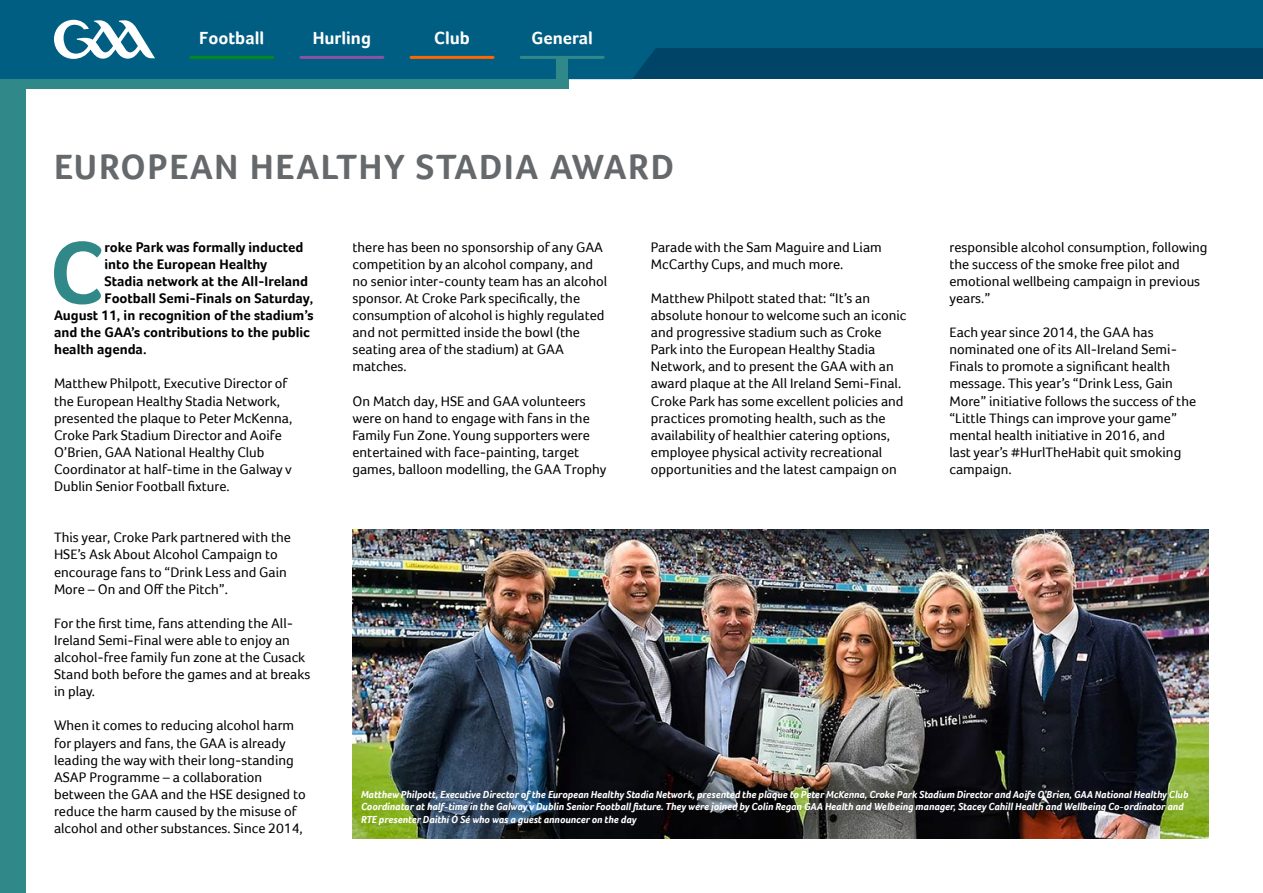
<style>
.page{position:relative;width:1263px;height:893px;background:#fff}
.page>*{position:absolute;margin:0;border:0;box-sizing:border-box;transform-origin:0 0}
.t1{font:700 90.3px "Foco";color:#318889}
.t2{font:700 36px "Foco";letter-spacing:.05em;color:#65696b}
.t3{font:700 18px "Foco";color:#fff}
.t4{font:14.25px/17.1px "Foco";color:#000}
.t5{font:700 14.25px "Foco";color:#000}
.t6{font:italic 700 10.5px/12.6px "Foco";color:#fff}
</style>
<div class="page">
<svg style="left:0;top:0;width:1263px;height:79px;background:#00587c"></svg>
<hr style="left:191px;top:56px;width:82px;height:3px;background:#018b1c">
<hr style="left:301px;top:56px;width:82px;height:3px;background:#8b52a1">
<hr style="left:411px;top:56px;width:82px;height:3px;background:#f60">
<hr style="left:521px;top:56px;width:82px;height:3px;background:#318889">
<div style="left:556px;top:57px;width:12px;height:22px;background:#318889"></div>
<div style="left:0;top:79px;width:568px;height:10px;background:#318889"></div>
<div style="left:0;top:87px;width:26px;height:806px;background:#318889"></div>
<svg style="left:54px;top:20px;width:101px;height:39px"></svg>
<img style="left:352px;top:529px;width:857px;height:310px">
<p class="t3" style="left:199px;top:27px;width:66px">Football</p>
<p class="t3" style="left:313px;top:27px;width:60px">Hurling</p>
<p class="t3" style="left:434px;top:27px;width:37px">Club</p>
<p class="t3" style="left:531px;top:27px;width:63px">General</p>
<h2 class="t2" style="left:54px;top:146px;width:621px">EUROPEAN HEALTHY STADIA AWARD</h2>
<h1 class="t1" style="left:50px;top:219px;width:56px">C</h1>
<p class="t5" style="left:104px;top:238px;width:201px">roke Park was formally inducted</p>
<p class="t5" style="left:104px;top:256px;width:164px">into the European Healthy</p>
<p class="t5" style="left:104px;top:273px;width:205px">Stadia network at the All-Ireland</p>
<p class="t5" style="left:104px;top:290px;width:210px">Football Semi-Finals on Saturday,</p>
<p class="t5" style="left:54px;top:307px;width:261px">August 11, in recognition of the stadium’s</p>
<p class="t5" style="left:54px;top:324px;width:257px">and the GAA’s contributions to the public</p>
<p class="t5" style="left:54px;top:341px;width:94px">health agenda.</p>
<p class="t4" style="left:54px;top:375px;width:240px">Matthew Philpott, Executive Director of the European Healthy Stadia Network, presented the plaque to Peter McKenna, Croke Park Stadium Director and Aoife O’Brien, GAA National Healthy Club Coordinator at half-time in the Galway v Dublin Senior Football fixture.</p>
<p class="t4" style="left:352px;top:238px;width:256px">there has been no sponsorship of any GAA competition by an alcohol company, and no senior inter-county team has an alcohol sponsor. At Croke Park specifically, the consumption of alcohol is highly regulated and not permitted inside the bowl (the seating area of the stadium) at GAA matches.</p>
<p class="t4" style="left:352px;top:392px;width:255px">On Match day, HSE and GAA volunteers were on hand to engage with fans in the Family Fun Zone. Young supporters were entertained with face-painting, target games, balloon modelling, the GAA Trophy</p>
<p class="t4" style="left:651px;top:238px;width:232px">Parade with the Sam Maguire and Liam<br>McCarthy Cups, and much more.</p>
<p class="t4" style="left:651px;top:289px;width:257px">Matthew Philpott stated that: “It’s an absolute honour to welcome such an iconic and progressive stadium such as Croke Park into the European Healthy Stadia Network, and to present the GAA with an award plaque at the All Ireland Semi-Final.<br>Croke Park has some excellent policies and practices promoting health, such as the availability of healthier catering options, employee physical activity recreational opportunities and the latest campaign on</p>
<p class="t4" style="left:949px;top:238px;width:260px">responsible alcohol consumption, following the success of the smoke free pilot and emotional wellbeing campaign in previous years.”</p>
<p class="t4" style="left:949px;top:324px;width:248px">Each year since 2014, the GAA has nominated one of its All-Ireland Semi-Finals to promote a significant health message. This year’s “Drink Less, Gain More” initiative follows the success of the “Little Things can improve your game” mental health initiative in 2016, and<br>last year’s #HurlTheHabit quit smoking campaign.</p>
<p class="t4" style="left:54px;top:529px;width:238px">This year, Croke Park partnered with the HSE’s Ask About Alcohol Campaign to encourage fans to “Drink Less and Gain More – On and Off the Pitch”.</p>
<p class="t4" style="left:54px;top:614px;width:258px">For the first time, fans attending the All-Ireland Semi-Final were able to enjoy an alcohol-free family fun zone at the Cusack Stand both before the games and at breaks in play.</p>
<p class="t4" style="left:54px;top:717px;width:253px">When it comes to reducing alcohol harm for players and fans, the GAA is already leading the way with their long-standing ASAP Programme – a collaboration between the GAA and the HSE designed to reduce the harm caused by the misuse of alcohol and other substances. Since 2014,</p>
<p class="t6" style="left:361px;top:788px;width:829px">Matthew Philpott, Executive Director of the European Healthy Stadia Network, presented the plaque to Peter McKenna, Croke Park Stadium Director and Aoife O’Brien, GAA National Healthy Club<br>Coordinator at half-time in the Galway v Dublin Senior Football fixture. They were joined by Colin Regan GAA Health and Welbeing manager, Stacey Cahill Health and Wellbeing Co-ordinator and<br>RTE presenter Daithí Ó Sé who was a guest announcer on the day</p>
</div>
